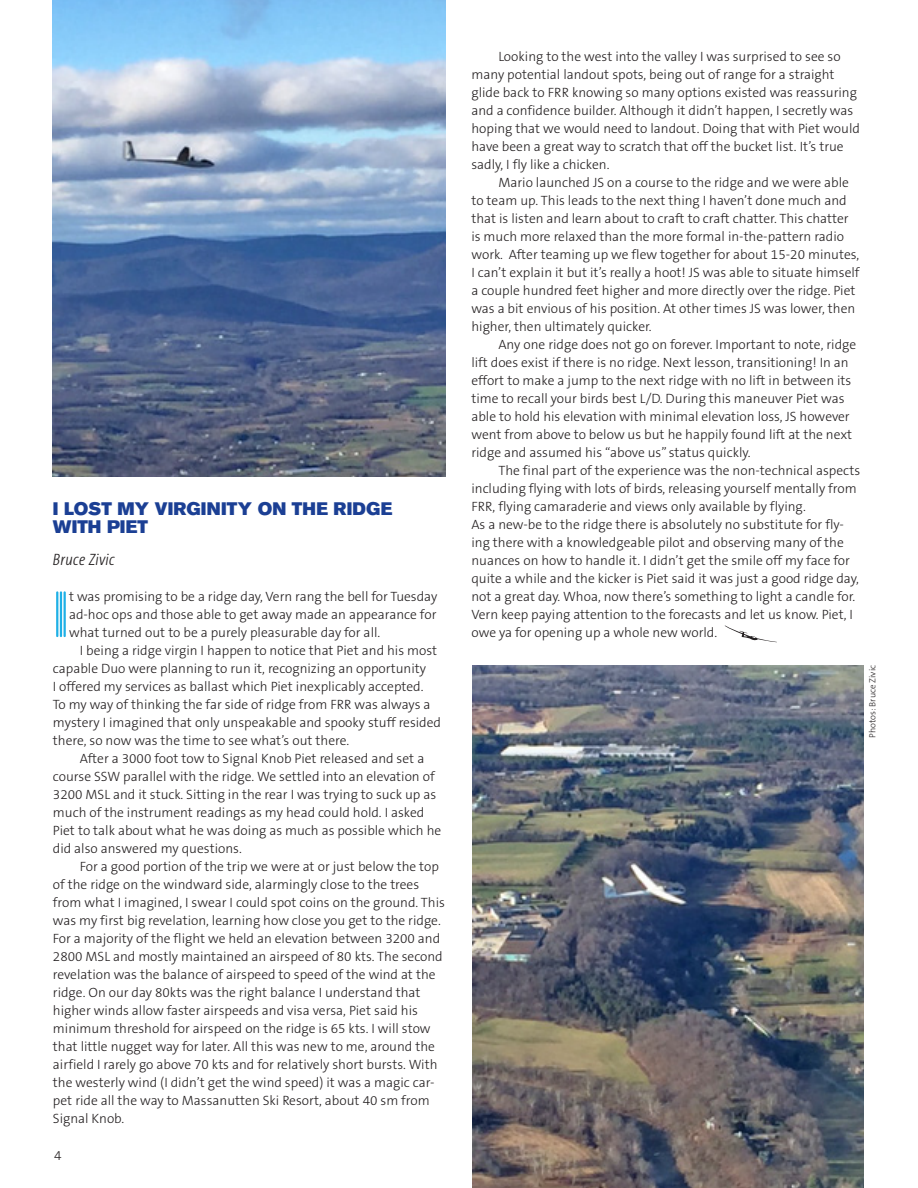
<style>
.page{position:relative;width:918px;height:1188px;background:#fff}
.page>*{position:absolute;margin:0;border:0;box-sizing:border-box;transform-origin:0 0}
.Skyline_text{font:64.65px "Studio Neon";color:#1fb0e6}
.Skylines_Head{font:18px/18px "Akzidenz Grotesk BE Super";letter-spacing:.005em;color:#1b3f94}
.Skylines_Author{font:italic 300 16.5px "The Sans Cd LF3 i";letter-spacing:.02em;color:#231f20}
.Skyline_text-2{font:300 13.5px/18px "The Sans CE B3";color:#231f20}
.Skyline_text-3{font:300 9px "The Sans CE B3";color:#231f20}
</style>
<div class="page">
<svg style="left:725px;top:626px;width:52px;height:16px"></svg>
<img style="left:473px;top:666px;width:391px;height:522px">
<img style="left:53px;top:0;width:393px;height:477px">
<p class="Skylines_Head" style="left:53px;top:500px;width:341px">I LOST MY VIRGINITY ON THE RIDGE<br>WITH PIET</p>
<p class="Skylines_Author" style="left:53px;top:551px;width:63px">Bruce Zivic</p>
<p class="Skyline_text" style="left:53px;top:583px;width:18px">I</p>
<p class="Skyline_text-2" style="left:69px;top:588px;width:370px;text-align:justify">t was promising to be a ridge day, Vern rang the bell for Tuesday ad-hoc ops and those able to get away made an appearance for what turned out to be a purely pleasurable day for all.</p>
<p class="Skyline_text-2" style="left:53px;top:642px;width:390px;text-indent:27px">I being a ridge virgin I happen to notice that Piet and his most capable Duo were planning to run it, recognizing an opportunity<br>I offered my services as ballast which Piet inexplicably accepted.<br>To my way of thinking the far side of ridge from FRR was always a mystery I imagined that only unspeakable and spooky stuff resided there, so now was the time to see what’s out there.</p>
<p class="Skyline_text-2" style="left:53px;top:750px;width:390px;text-indent:27px">After a 3000 foot tow to Signal Knob Piet released and set a course SSW parallel with the ridge. We settled into an elevation of 3200 MSL and it stuck. Sitting in the rear I was trying to suck up as much of the instrument readings as my head could hold. I asked Piet to talk about what he was doing as much as possible which he did also answered my questions.</p>
<p class="Skyline_text-2" style="left:53px;top:858px;width:394px;text-indent:27px">For a good portion of the trip we were at or just below the top of the ridge on the windward side, alarmingly close to the trees from what I imagined, I swear I could spot coins on the ground. This was my first big revelation, learning how close you get to the ridge.<br>For a majority of the flight we held an elevation between 3200 and 2800 MSL and mostly maintained an airspeed of 80 kts. The second revelation was the balance of airspeed to speed of the wind at the ridge. On our day 80kts was the right balance I understand that higher winds allow faster airspeeds and visa versa, Piet said his minimum threshold for airspeed on the ridge is 65 kts. I will stow that little nugget way for later. All this was new to me, around the airfield I rarely go above 70 kts and for relatively short bursts. With the westerly wind (I didn’t get the wind speed) it was a magic car&shy;pet ride all the way to Massanutten Ski Resort, about 40 sm from Signal Knob.</p>
<p class="Skyline_text-2" style="left:54px;top:1147px;width:9px">4</p>
<p class="Skyline_text-2" style="left:471px;top:49px;width:390px;text-indent:27px">Looking to the west into the valley I was surprised to see so many potential landout spots, being out of range for a straight glide back to FRR knowing so many options existed was reassuring and a confidence builder. Although it didn’t happen, I secretly was hoping that we would need to landout. Doing that with Piet would have been a great way to scratch that off the bucket list. It’s true sadly, I fly like a chicken.</p>
<p class="Skyline_text-2" style="left:471px;top:175px;width:390px;text-indent:27px">Mario launched JS on a course to the ridge and we were able to team up. This leads to the next thing I haven’t done much and that is listen and learn about to craft to craft chatter. This chatter is much more relaxed than the more formal in-the-pattern radio work. After teaming up we flew together for about 15-20 minutes, I can’t explain it but it’s really a hoot! JS was able to situate himself a couple hundred feet higher and more directly over the ridge. Piet was a bit envious of his position. At other times JS was lower, then higher, then ultimately quicker.</p>
<p class="Skyline_text-2" style="left:471px;top:337px;width:386px;text-indent:27px">Any one ridge does not go on forever. Important to note, ridge lift does exist if there is no ridge. Next lesson, transitioning! In an effort to make a jump to the next ridge with no lift in between its time to recall your birds best L/D. During this maneuver Piet was able to hold his elevation with minimal elevation loss, JS however went from above to below us but he happily found lift at the next ridge and assumed his “above us” status quickly.</p>
<p class="Skyline_text-2" style="left:471px;top:463px;width:390px;text-indent:27px">The final part of the experience was the non-technical aspects including flying with lots of birds, releasing yourself mentally from<br>FRR, flying camaraderie and views only available by flying.</p>
<p class="Skyline_text-2" style="left:471px;top:517px;width:389px">As a new-be to the ridge there is absolutely no substitute for fly&shy;ing there with a knowledgeable pilot and observing many of the nuances on how to handle it. I didn’t get the smile off my face for quite a while and the kicker is Piet said it was just a good ridge day, not a great day. Whoa, now there’s something to light a candle for.<br>Vern keep paying attention to the forecasts and let us know. Piet, I owe ya for opening up a whole new world.</p>
<p class="Skyline_text-3" style="left:868px;top:738px;width:74px;rotate:-90deg">Photos: Bruce Zivic</p>
</div>
